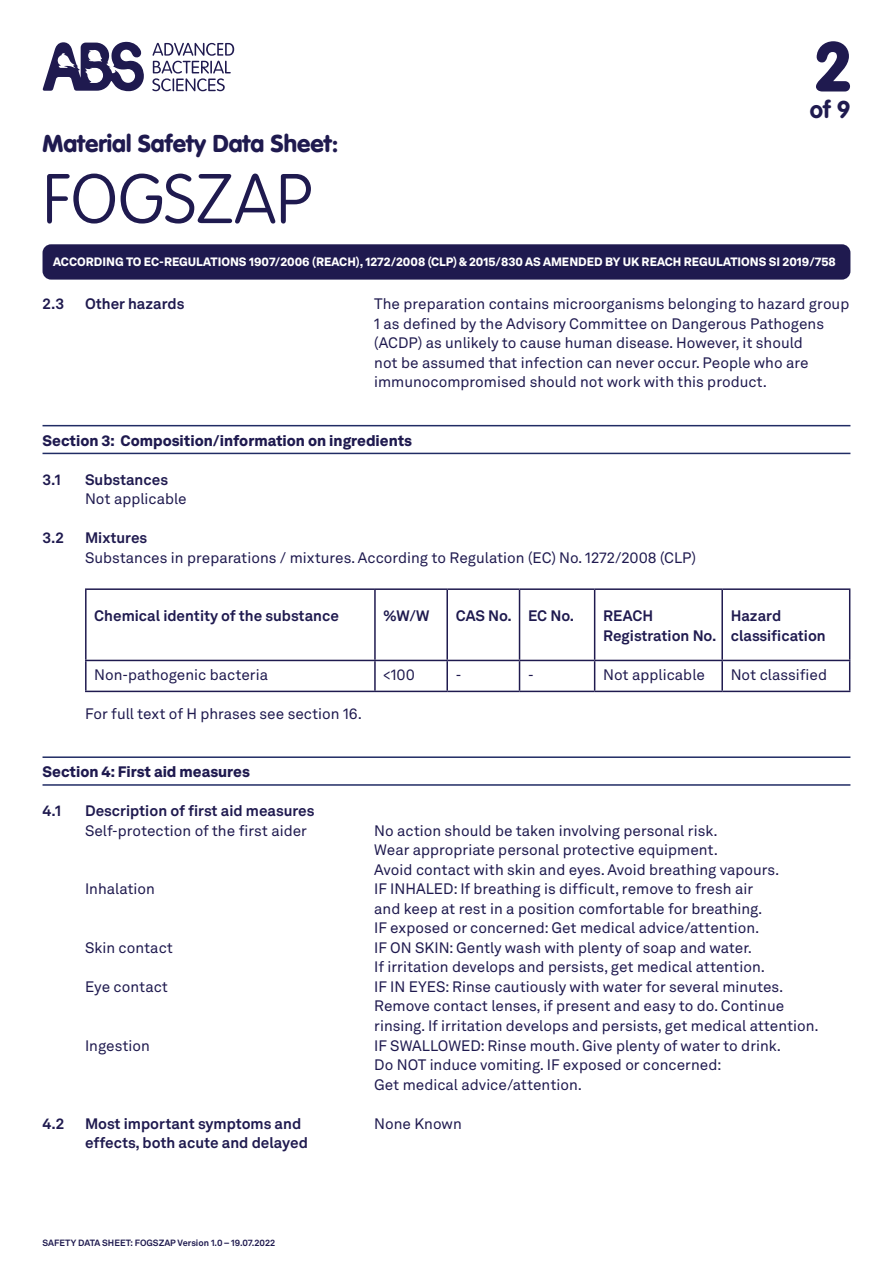
<style>
.page{position:relative;width:893px;height:1263px;background:#fff}
.page>*{position:absolute;margin:0;border:0;box-sizing:border-box;transform-origin:0 0}
.t1{font:100 69px "VAG Rounded LT Pro";color:#1f1a4f}
.t2{font:900 69px "VAG Rounded LT Pro";color:#1f1a4f}
.t3{font:900 24px "VAG Rounded LT Pro";color:#1f1a4f}
.t4{font:700 24px "VAG Rounded LT Pro";color:#1f1a4f}
.SDS_Paragraph{font:15px/19.5px "Akkurat LL";color:#1f1a4f}
.SDS_Numbered_Headers{font:700 15px/19.5px "Akkurat LL";color:#1f1a4f}
.t5{font:900 15px "Akkurat LL";color:#1f1a4f}
.SDS_Paragraph-2{font:700 15px "Akkurat LL";color:#1f1a4f}
.t6{font:900 12px "Akkurat LL";color:#fff}
.t7{font:700 9px "Akkurat LL";color:#1f1a4f}
</style>
<div class="page">
<svg style="left:43px;top:42px;width:101px;height:49px"></svg>
<svg style="left:152px;top:43px;width:82px;height:48px"></svg>
<div style="left:43px;top:244px;width:807px;height:36px;background:#1f1a4f;border-radius:9px"></div>
<hr style="left:43px;top:425px;width:807px;height:1px;background:#202c64">
<hr style="left:43px;top:453px;width:807px;height:1px;background:#202c64">
<hr style="left:85px;top:588px;width:290px;height:2px;background:#1f1a4f">
<hr style="left:85px;top:590px;width:2px;height:70px;background:#1f1a4f">
<hr style="left:375px;top:588px;width:72px;height:2px;background:#1f1a4f">
<hr style="left:374px;top:590px;width:2px;height:70px;background:#1f1a4f">
<hr style="left:447px;top:588px;width:72px;height:2px;background:#1f1a4f">
<hr style="left:446px;top:590px;width:2px;height:70px;background:#1f1a4f">
<hr style="left:519px;top:588px;width:76px;height:2px;background:#1f1a4f">
<hr style="left:519px;top:590px;width:1px;height:70px;background:#1f1a4f">
<hr style="left:595px;top:588px;width:127px;height:2px;background:#1f1a4f">
<hr style="left:594px;top:590px;width:1px;height:70px;background:#1f1a4f">
<hr style="left:722px;top:588px;width:128px;height:2px;background:#1f1a4f">
<hr style="left:721px;top:590px;width:2px;height:70px;background:#1f1a4f">
<hr style="left:849px;top:590px;width:1px;height:70px;background:#1f1a4f">
<hr style="left:85px;top:660px;width:290px;height:1px;background:#1f1a4f">
<hr style="left:85px;top:661px;width:2px;height:30px;background:#1f1a4f">
<hr style="left:375px;top:660px;width:72px;height:1px;background:#1f1a4f">
<hr style="left:374px;top:661px;width:2px;height:30px;background:#1f1a4f">
<hr style="left:447px;top:660px;width:72px;height:1px;background:#1f1a4f">
<hr style="left:446px;top:661px;width:2px;height:30px;background:#1f1a4f">
<hr style="left:519px;top:660px;width:76px;height:1px;background:#1f1a4f">
<hr style="left:519px;top:661px;width:1px;height:30px;background:#1f1a4f">
<hr style="left:595px;top:660px;width:127px;height:1px;background:#1f1a4f">
<hr style="left:594px;top:661px;width:1px;height:30px;background:#1f1a4f">
<hr style="left:722px;top:660px;width:128px;height:1px;background:#1f1a4f">
<hr style="left:721px;top:661px;width:2px;height:30px;background:#1f1a4f">
<hr style="left:849px;top:661px;width:1px;height:30px;background:#1f1a4f">
<hr style="left:85px;top:691px;width:290px;height:1px;background:#1f1a4f">
<hr style="left:375px;top:691px;width:72px;height:1px;background:#1f1a4f">
<hr style="left:447px;top:691px;width:72px;height:1px;background:#1f1a4f">
<hr style="left:519px;top:691px;width:76px;height:1px;background:#1f1a4f">
<hr style="left:595px;top:691px;width:127px;height:1px;background:#1f1a4f">
<hr style="left:722px;top:691px;width:128px;height:1px;background:#1f1a4f">
<hr style="left:43px;top:756px;width:807px;height:2px;background:#202c64">
<hr style="left:43px;top:784px;width:807px;height:2px;background:#202c64">
<h1 class="t2" style="left:816px;top:21px;width:36px">2</h1>
<h2 class="t3" style="left:43px;top:127px;width:298px">Material Safety Data Sheet:</h2>
<h1 class="t1" style="left:43px;top:159px;width:271px">FOGSZAP</h1>
<h2 class="t4" style="left:810px;top:94px;width:42px">of 9</h2>
<p class="t6" style="left:53px;top:252px;width:784px">ACCORDING TO EC-REGULATIONS 1907/2006 (REACH), 1272/2008 (CLP) &amp; 2015/830 AS AMENDED BY UK REACH REGULATIONS SI 2019/758</p>
<p class="SDS_Paragraph-2" style="left:43px;top:292px;width:23px">2.3</p>
<p class="SDS_Paragraph-2" style="left:85px;top:292px;width:101px">Other hazards</p>
<p class="SDS_Paragraph" style="left:374px;top:294px;width:477px">The preparation contains microorganisms belonging to hazard group 1 as defined by the Advisory Committee on Dangerous Pathogens (ACDP) as unlikely to cause human disease. However, it should<br>not be assumed that infection can never occur. People who are immunocompromised should not work with this product.</p>
<p class="t5" style="left:43px;top:429px;width:371px">Section 3: Composition/information on ingredients</p>
<p class="SDS_Numbered_Headers" style="left:43px;top:469px;width:20px">3.1</p>
<p class="SDS_Numbered_Headers" style="left:85px;top:469px;width:84px">Substances</p>
<p class="SDS_Paragraph" style="left:85px;top:489px;width:103px">Not applicable</p>
<p class="SDS_Numbered_Headers" style="left:43px;top:527px;width:23px">3.2</p>
<p class="SDS_Numbered_Headers" style="left:85px;top:527px;width:64px">Mixtures</p>
<p class="SDS_Paragraph" style="left:85px;top:547px;width:612px">Substances in preparations / mixtures. According to Regulation (EC) No. 1272/2008 (CLP)</p>
<p class="SDS_Numbered_Headers" style="left:94px;top:605px;width:246px">Chemical identity of the substance</p>
<p class="SDS_Numbered_Headers" style="left:383px;top:605px;width:47px">%W/W</p>
<p class="SDS_Numbered_Headers" style="left:456px;top:605px;width:58px">CAS No.</p>
<p class="SDS_Numbered_Headers" style="left:528px;top:605px;width:48px">EC No.</p>
<p class="SDS_Numbered_Headers" style="left:603px;top:605px;width:115px">REACH<br>Registration No.</p>
<p class="SDS_Numbered_Headers" style="left:731px;top:605px;width:97px">Hazard classification</p>
<p class="SDS_Paragraph" style="left:94px;top:664px;width:175px">Non-pathogenic bacteria</p>
<p class="SDS_Paragraph" style="left:383px;top:664px;width:33px">&lt;100</p>
<p class="SDS_Paragraph" style="left:456px;top:664px;width:7px">-</p>
<p class="SDS_Paragraph" style="left:528px;top:664px;width:7px">-</p>
<p class="SDS_Paragraph" style="left:603px;top:664px;width:103px">Not applicable</p>
<p class="SDS_Paragraph" style="left:731px;top:664px;width:98px">Not classified</p>
<p class="SDS_Paragraph" style="left:85px;top:703px;width:278px">For full text of H phrases see section 16.</p>
<p class="t5" style="left:43px;top:760px;width:209px">Section 4: First aid measures</p>
<p class="SDS_Numbered_Headers" style="left:43px;top:800px;width:20px">4.1</p>
<p class="SDS_Numbered_Headers" style="left:85px;top:800px;width:231px">Description of first aid measures</p>
<p class="SDS_Paragraph" style="left:85px;top:820px;width:224px">Self-protection of the first aider</p>
<p class="SDS_Paragraph" style="left:374px;top:820px;width:407px">No action should be taken involving personal risk.<br>Wear appropriate personal protective equipment.<br>Avoid contact with skin and eyes. Avoid breathing vapours.</p>
<p class="SDS_Paragraph" style="left:85px;top:879px;width:71px">Inhalation</p>
<p class="SDS_Paragraph" style="left:374px;top:879px;width:390px">IF INHALED: If breathing is difficult, remove to fresh air and keep at rest in a position comfortable for breathing.<br>IF exposed or concerned: Get medical advice/attention.</p>
<p class="SDS_Paragraph" style="left:85px;top:937px;width:89px">Skin contact</p>
<p class="SDS_Paragraph" style="left:374px;top:937px;width:392px">IF ON SKIN: Gently wash with plenty of soap and water.<br>If irritation develops and persists, get medical attention.</p>
<p class="SDS_Paragraph" style="left:85px;top:976px;width:84px">Eye contact</p>
<p class="SDS_Paragraph" style="left:374px;top:976px;width:446px">IF IN EYES: Rinse cautiously with water for several minutes.<br>Remove contact lenses, if present and easy to do. Continue rinsing. If irritation develops and persists, get medical attention.</p>
<p class="SDS_Paragraph" style="left:85px;top:1035px;width:66px">Ingestion</p>
<p class="SDS_Paragraph" style="left:374px;top:1035px;width:408px">IF SWALLOWED: Rinse mouth. Give plenty of water to drink.<br>Do NOT induce vomiting. IF exposed or concerned:<br>Get medical advice/attention.</p>
<p class="SDS_Paragraph-2" style="left:43px;top:1111px;width:23px">4.2</p>
<p class="SDS_Paragraph-2" style="left:85px;top:1111px;width:218px">Most important symptoms and</p>
<p class="SDS_Paragraph" style="left:374px;top:1113px;width:89px">None Known</p>
<p class="SDS_Numbered_Headers" style="left:85px;top:1132px;width:224px">effects, both acute and delayed</p>
<p class="t7" style="left:43px;top:1235px;width:234px">SAFETY DATA SHEET: FOGSZAP Version 1.0 – 19.07.2022</p>
</div>
